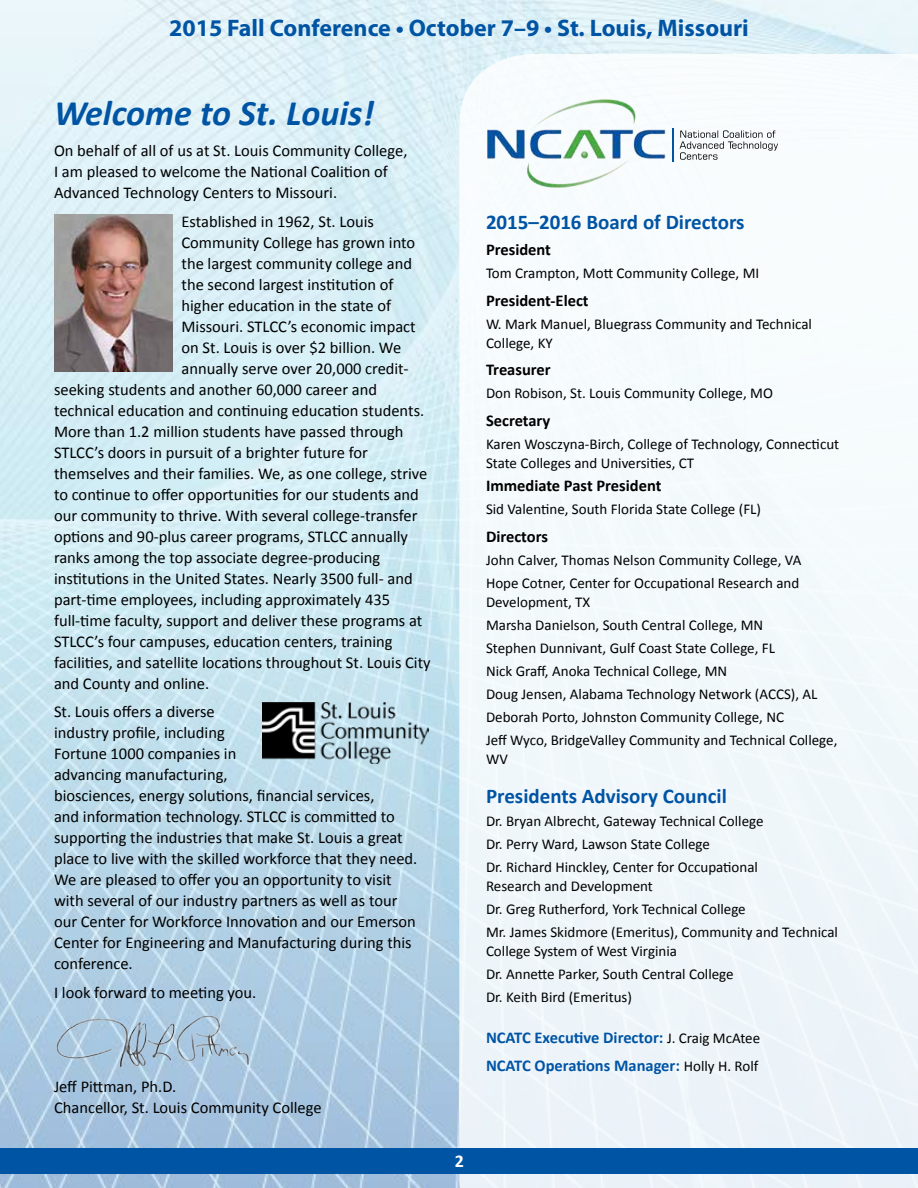
<style>
.page{position:relative;width:918px;height:1188px;background:#fff}
.page>*{position:absolute;margin:0;border:0;box-sizing:border-box;transform-origin:0 0}
.t1{font:italic 700 36px "Calibri";color:#0054a4}
.t2{font:700 24px "Myriad Pro";color:#0054a4}
.t3{font:700 21px "Calibri";color:#0054a4}
.t4{font:700 18px "Calibri";color:#fff}
.t5{font:16.5px/21px "Calibri";color:#000}
.t6{font:700 16.5px "Calibri";color:#000}
.t7{font:700 16.5px/27.6px "Calibri";color:#0054a4}
.t8{font:15px/23.1px "Calibri";color:#000}
.s1{font-weight:400;font-size:15px;color:#000}
</style>
<div class="page">
<img style="left:0;top:0;width:918px;height:1188px">
<div style="left:459px;top:54px;width:459px;height:1134px;background:#f3f9fb"></div>
<div style="left:0;top:1148px;width:918px;height:26px;background:#0054a4"></div>
<svg style="left:680px;top:130px;width:98px;height:30px"></svg>
<hr style="left:672px;top:128px;width:2px;height:34px;background:#0054a4">
<img style="left:485px;top:98px;width:182px;height:91px">
<img style="left:54px;top:214px;width:118px;height:158px">
<img style="left:54px;top:1014px;width:198px;height:55px">
<img style="left:263px;top:702px;width:165px;height:61px">
<h2 class="t2" style="left:169px;top:12px;width:581px">2015 Fall Conference • October 7–9 • St. Louis, Missouri</h2>
<h1 class="t1" style="left:54px;top:90px;width:322px">Welcome to St. Louis!</h1>
<p class="t5" style="left:54px;top:140px;width:355px">On behalf of all of us at St. Louis Community College,<br>I am pleased to welcome the National Coalition of<br>Advanced Technology Centers to Missouri.</p>
<p class="t5" style="left:182px;top:211px;width:194px">Established in 1962, St. Louis</p>
<p class="t5" style="left:182px;top:232px;width:235px">Community College has grown into</p>
<p class="t5" style="left:182px;top:253px;width:232px">the largest community college and</p>
<p class="t5" style="left:182px;top:274px;width:214px">the second largest institution of</p>
<p class="t5" style="left:182px;top:295px;width:211px">higher education in the state of</p>
<p class="t5" style="left:182px;top:316px;width:236px">Missouri. STLCC’s economic impact</p>
<p class="t5" style="left:182px;top:337px;width:221px">on St. Louis is over $2 billion. We</p>
<p class="t5" style="left:182px;top:358px;width:228px">annually serve over 20,000 credit-</p>
<p class="t5" style="left:54px;top:379px;width:325px">seeking students and another 60,000 career and</p>
<p class="t5" style="left:54px;top:400px;width:372px">technical education and continuing education students.</p>
<p class="t5" style="left:54px;top:421px;width:351px">More than 1.2 million students have passed through</p>
<p class="t5" style="left:54px;top:442px;width:315px">STLCC’s doors in pursuit of a brighter future for</p>
<p class="t5" style="left:54px;top:463px;width:375px">themselves and their families. We, as one college, strive</p>
<p class="t5" style="left:54px;top:484px;width:366px">to continue to offer opportunities for our students and</p>
<p class="t5" style="left:54px;top:505px;width:365px">our community to thrive. With several college-transfer</p>
<p class="t5" style="left:54px;top:526px;width:356px">options and 90-plus career programs, STLCC annually</p>
<p class="t5" style="left:54px;top:547px;width:328px">ranks among the top associate degree-producing</p>
<p class="t5" style="left:54px;top:568px;width:360px">institutions in the United States. Nearly 3500 full- and</p>
<p class="t5" style="left:54px;top:589px;width:338px">part-time employees, including approximately 435</p>
<p class="t5" style="left:54px;top:610px;width:370px">full-time faculty, support and deliver these programs at</p>
<p class="t5" style="left:54px;top:631px;width:340px">STLCC’s four campuses, education centers, training</p>
<p class="t5" style="left:54px;top:652px;width:378px">facilities, and satellite locations throughout St. Louis City</p>
<p class="t5" style="left:54px;top:673px;width:157px">and County and online.</p>
<p class="t5" style="left:54px;top:701px;width:365px">St. Louis offers a diverse<br>industry profile, including<br>Fortune 1000 companies in<br>advancing manufacturing,<br>biosciences, energy solutions, financial services,<br>and information technology. STLCC is committed to supporting the industries that make St. Louis a great place to live with the skilled workforce that they need.<br>We are pleased to offer you an opportunity to visit with several of our industry partners as well as tour our Center for Workforce Innovation and our Emerson Center for Engineering and Manufacturing during this conference.</p>
<p class="t5" style="left:54px;top:982px;width:204px">I look forward to meeting you.</p>
<p class="t5" style="left:54px;top:1076px;width:269px">Jeff Pittman, Ph.D.<br>Chancellor, St. Louis Community College</p>
<p class="t3" style="left:486px;top:208px;width:260px">2015–2016 Board of Directors</p>
<p class="t6" style="left:486px;top:239px;width:66px">President</p>
<p class="t8" style="left:486px;top:262px;width:275px">Tom Crampton, Mott Community College, MI</p>
<p class="t6" style="left:486px;top:290px;width:104px">President-Elect</p>
<p class="t8" style="left:486px;top:315px;width:327px;line-height:18.6px">W. Mark Manuel, Bluegrass Community and Technical<br>College, KY</p>
<p class="t6" style="left:486px;top:359px;width:66px">Treasurer</p>
<p class="t8" style="left:486px;top:382px;width:289px">Don Robison, St. Louis Community College, MO</p>
<p class="t6" style="left:486px;top:410px;width:66px">Secretary</p>
<p class="t8" style="left:486px;top:435px;width:355px;line-height:18.6px">Karen Wosczyna-Birch, College of Technology, Connecticut<br>State Colleges and Universities, CT</p>
<p class="t6" style="left:486px;top:475px;width:177px">Immediate Past President</p>
<p class="t8" style="left:486px;top:498px;width:277px">Sid Valentine, South Florida State College (FL)</p>
<p class="t6" style="left:486px;top:526px;width:64px">Directors</p>
<p class="t8" style="left:486px;top:548px;width:317px">John Calver, Thomas Nelson Community College, VA<br>Hope Cotner, Center for Occupational Research and</p>
<p class="t8" style="left:486px;top:590px;width:353px">Development, TX<br>Marsha Danielson, South Central College, MN<br>Stephen Dunnivant, Gulf Coast State College, FL<br>Nick Graff, Anoka Technical College, MN<br>Doug Jensen, Alabama Technology Network (ACCS), AL Deborah Porto, Johnston Community College, NC<br>Jeff Wyco, BridgeValley Community and Technical College,</p>
<p class="t8" style="left:486px;top:748px;width:23px">WV</p>
<p class="t3" style="left:486px;top:783px;width:242px">Presidents Advisory Council</p>
<p class="t8" style="left:486px;top:810px;width:279px">Dr. Bryan Albrecht, Gateway Technical College<br>Dr. Perry Ward, Lawson State College<br>Dr. Richard Hinckley, Center for Occupational</p>
<p class="t8" style="left:486px;top:875px;width:354px">Research and Development<br>Dr. Greg Rutherford, York Technical College<br>Mr. James Skidmore (Emeritus), Community and Technical</p>
<p class="t8" style="left:486px;top:940px;width:249px">College System of West Virginia<br>Dr. Annette Parker, South Central College<br>Dr. Keith Bird (Emeritus)</p>
<p class="t7" style="left:486px;top:1024px;width:276px">NCATC Executive Director: <span class="s1">J. Craig McAtee<br></span>NCATC Operations Manager: <span class="s1">Holly H. Rolf</span></p>
<p class="t4" style="left:455px;top:1150px;width:11px">2</p>
</div>
